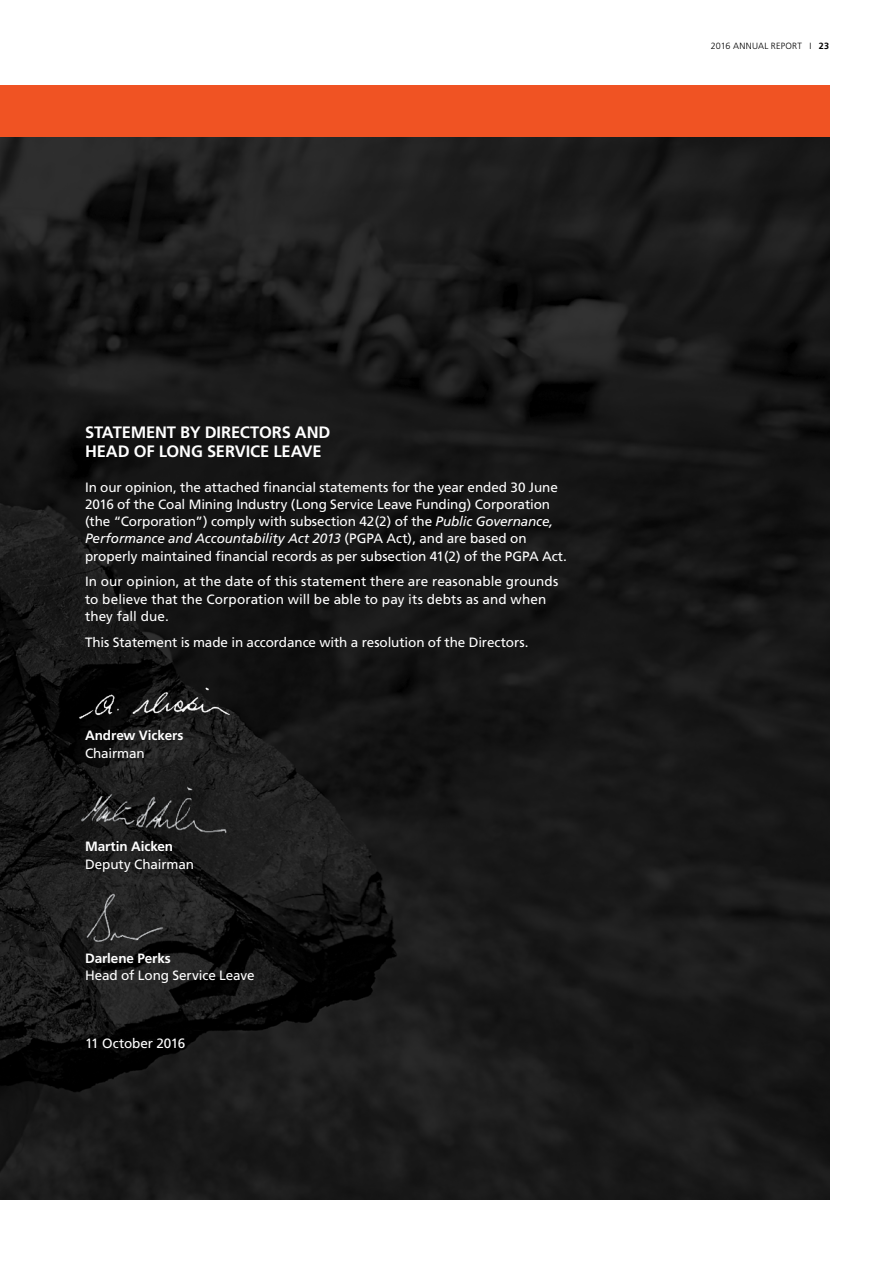
<style>
.page{position:relative;width:893px;height:1263px;background:#fff}
.page>*{position:absolute;margin:0;border:0;box-sizing:border-box;transform-origin:0 0}
.t1{font:700 16.5px/19.5px "Frutiger CE";letter-spacing:-.01em;color:#fff}
.t2{font:13.5px/17.2px "Frutiger CE";letter-spacing:-.005em;color:#fff}
.t3{font:700 13.5px "Frutiger CE";letter-spacing:-.005em;color:#fff}
.t4{font:300 9px "Frutiger";letter-spacing:.025em;color:#000}
.s1{font-family:"Frutiger CE";font-weight:700}
.s2{font-style:italic}
</style>
<div class="page">
<img style="left:0;top:136px;width:829px;height:1063px">
<img style="left:70px;top:680px;width:175px;height:47px">
<img style="left:80px;top:784px;width:148px;height:51px">
<img style="left:85px;top:893px;width:79px;height:50px">
<div style="left:0;top:85px;width:829px;height:51px;background:#f05323"></div>
<p class="t4" style="left:711px;top:41px;width:120px">2016 ANNUAL REPORT I <span class="s1">23</span></p>
<p class="t1" style="left:85px;top:422px;width:247px">STATEMENT BY DIRECTORS AND<br>HEAD OF LONG SERVICE LEAVE</p>
<p class="t2" style="left:85px;top:478px;width:483px">In our opinion, the attached financial statements for the year ended 30 June 2016 of the Coal Mining Industry (Long Service Leave Funding) Corporation (the “Corporation”) comply with subsection 42(2) of the <span class="s2">Public Governance, Performance and Accountability Act 2013</span> (PGPA Act), and are based on properly maintained financial records as per subsection 41(2) of the PGPA Act.</p>
<p class="t2" style="left:85px;top:573px;width:475px">In our opinion, at the date of this statement there are reasonable grounds to believe that the Corporation will be able to pay its debts as and when they fall due.</p>
<p class="t2" style="left:85px;top:633px;width:445px">This Statement is made in accordance with a resolution of the Directors.</p>
<p class="t3" style="left:85px;top:728px;width:100px">Andrew Vickers</p>
<p class="t2" style="left:85px;top:744px;width:61px">Chairman</p>
<p class="t3" style="left:85px;top:839px;width:90px">Martin Aicken</p>
<p class="t2" style="left:85px;top:855px;width:111px">Deputy Chairman</p>
<p class="t3" style="left:85px;top:950px;width:87px">Darlene Perks</p>
<p class="t2" style="left:85px;top:966px;width:171px">Head of Long Service Leave</p>
<p class="t2" style="left:85px;top:1035px;width:102px">11 October 2016</p>
</div>
